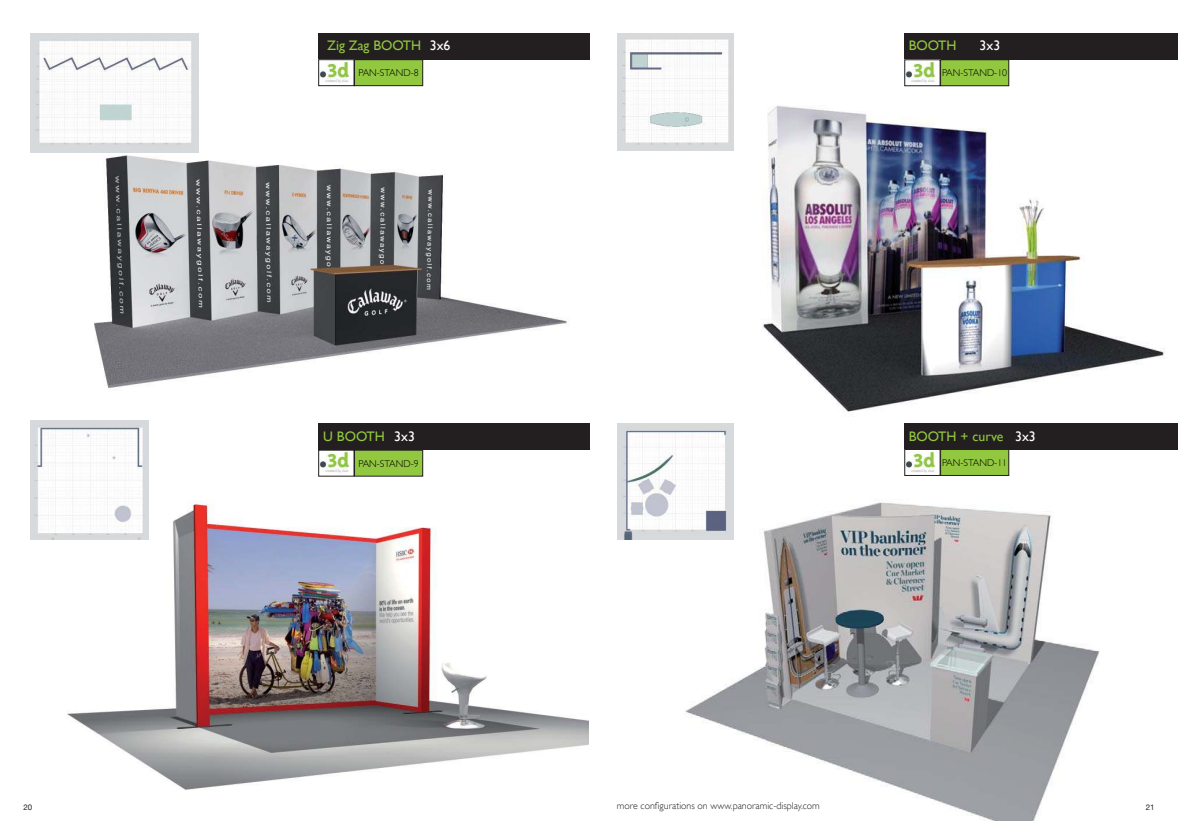
<style>
.page{position:relative;width:1178px;height:825px;background:#fff}
.page>*{position:absolute;margin:0;border:0;box-sizing:border-box;transform-origin:0 0}
.t1{font:13.8px "Gill Sans";color:#92c73f}
.t2{font:13.8px "Gill Sans";color:#fff}
.t3{font:300 9.9px "Gill Sans";color:#000}
.t4{font:300 9.9px "Gill Sans";color:#231f20}
.t5{font:7.95px "Helvetica Neue";color:#231f20}
.s1{color:#fff}
</style>
<div class="page">
<img style="left:670px;top:82px;width:495px;height:330px">
<img style="left:85px;top:152px;width:482px;height:269px">
<div style="left:318px;top:33px;width:271px;height:27px;background:#231f20"></div>
<div style="left:318px;top:423px;width:271px;height:27px;background:#231f20"></div>
<div style="left:904px;top:33px;width:274px;height:27px;background:#231f20"></div>
<div style="left:904px;top:423px;width:274px;height:27px;background:#231f20"></div>
<img style="left:67px;top:465px;width:522px;height:325px">
<img style="left:30px;top:421px;width:118px;height:119px">
<img style="left:30px;top:33px;width:169px;height:119px">
<img style="left:685px;top:471px;width:415px;height:349px">
<img style="left:617px;top:423px;width:116px;height:117px">
<img style="left:617px;top:34px;width:116px;height:116px">
<img style="left:320px;top:61px;width:30px;height:22px">
<div style="left:318px;top:59px;width:36px;height:27px;border:1px solid #231f20"></div>
<div style="left:355px;top:60px;width:68px;height:26px;background:#92c740"></div>
<div style="left:354px;top:59px;width:69px;height:27px;border:1px solid #231f20"></div>
<img style="left:906px;top:62px;width:32px;height:22px">
<div style="left:904px;top:60px;width:36px;height:26px;border:1px solid #231f20"></div>
<div style="left:941px;top:60px;width:68px;height:26px;background:#92c740"></div>
<div style="left:940px;top:60px;width:69px;height:26px;border:1px solid #231f20"></div>
<img style="left:320px;top:452px;width:32px;height:22px">
<div style="left:355px;top:450px;width:68px;height:26px;background:#92c740"></div>
<div style="left:354px;top:450px;width:69px;height:26px;border:1px solid #231f20"></div>
<img style="left:906px;top:451px;width:32px;height:23px">
<div style="left:904px;top:449px;width:36px;height:27px;border:1px solid #231f20"></div>
<div style="left:941px;top:449px;width:68px;height:26px;background:#92c740"></div>
<div style="left:940px;top:449px;width:69px;height:27px;border:1px solid #231f20"></div>
<h1 class="t1" style="left:327px;top:40px;width:125px">Zig Zag BOOTH <span class="s1">3x6</span></h1>
<h1 class="t1" style="left:909px;top:40px;width:49px">BOOTH</h1>
<h1 class="t2" style="left:980px;top:40px;width:22px">3x3</h1>
<p class="t3" style="left:359px;top:69px;width:62px">PAN-STAND-8</p>
<p class="t3" style="left:942px;top:69px;width:67px">PAN-STAND-10</p>
<h1 class="t1" style="left:323px;top:430px;width:93px">U BOOTH <span class="s1">3x3</span></h1>
<h1 class="t1" style="left:909px;top:430px;width:129px">BOOTH + curve <span class="s1">3x3</span></h1>
<p class="t3" style="left:359px;top:459px;width:62px">PAN-STAND-9</p>
<p class="t3" style="left:942px;top:458px;width:67px">PAN-STAND-11</p>
<p class="t4" style="left:617px;top:801px;width:204px">more configurations on www.panoramic-display.com</p>
<p class="t5" style="left:23px;top:802px;width:10px">20</p>
<p class="t5" style="left:1146px;top:802px;width:10px">21</p>
</div>
